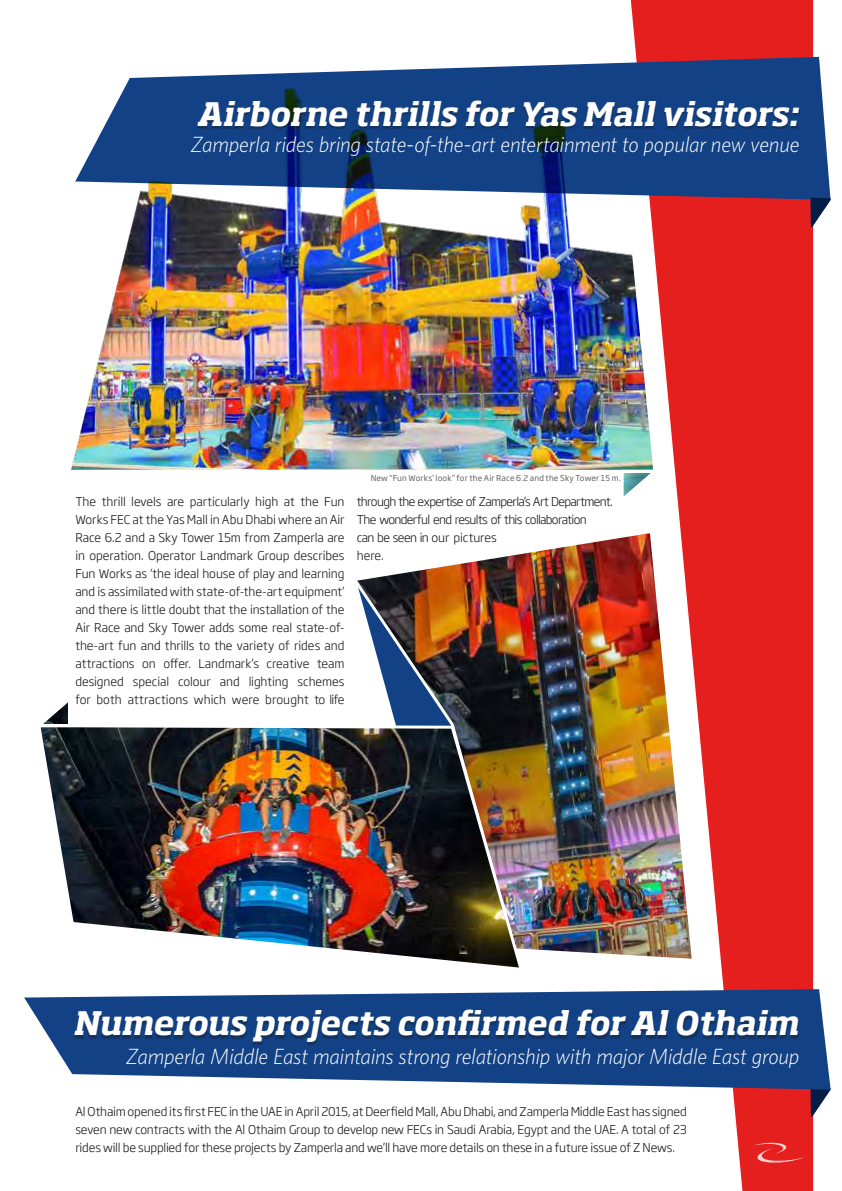
<style>
.page{position:relative;width:842px;height:1191px;background:#fff}
.page>*{position:absolute;margin:0;border:0;box-sizing:border-box;transform-origin:0 0}
.t1{font:italic 700 32px "Soho Std";letter-spacing:-.005em;color:#fff}
.t2{font:italic 300 22px "Whitney HTF";letter-spacing:-.015em;color:#fff}
.t3{font:300 12px/18px "Soho Gothic Pro";letter-spacing:-.015em;color:#171715;text-align:justify}
.t4{font:300 12px/18px "Soho Gothic Pro";letter-spacing:-.05em;color:#171715}
.t5{font:8px "Soho Gothic Pro";letter-spacing:.02em;color:#636362}
</style>
<div class="page">
<svg style="left:631px;top:0;width:182px;height:1191px;background:#e83f3e"></svg>
<svg style="left:555px;top:57px;width:275px;height:143px;background:#294b88"></svg>
<svg style="left:810px;top:1089px;width:21px;height:27px"></svg>
<svg style="left:810px;top:198px;width:21px;height:29px"></svg>
<svg style="left:753px;top:1142px;width:52px;height:21px"></svg>
<svg style="left:24px;top:989px;width:807px;height:100px;fill:#124185"></svg>
<div style="left:74px;top:1012px;width:724px;height:32px;background:#171715;opacity:.35"></div>
<img style="left:71px;top:65px;width:592px;height:439px">
<div style="left:198px;top:102px;width:603px;height:27px;background:#171715;opacity:.35"></div>
<img style="left:472px;top:529px;width:223px;height:433px">
<img style="left:357px;top:562px;width:166px;height:130px">
<img style="left:40px;top:692px;width:485px;height:276px">
<h1 class="t1" style="left:196px;top:100px;width:604px">Airborne thrills for Yas Mall visitors:</h1>
<h2 class="t2" style="left:190px;top:136px;width:610px">Zamperla rides bring state-of-the-art entertainment to popular new venue</h2>
<p class="t3" style="left:75px;top:493px;width:271px">The thrill levels are particularly high at the Fun Works FEC at the Yas Mall in Abu Dhabi where an Air Race 6.2 and a Sky Tower 15m from Zamperla are in operation. Operator Landmark Group describes Fun Works as ‘the ideal house of play and learning and is assimilated with state-of-the-art equipment’ and there is little doubt that the installation of the Air Race and Sky Tower adds some real state-of&shy;the-art fun and thrills to the variety of rides and attractions on ofer. Landmark’s creative team designed special colour and lighting schemes for both attractions which were brought to life</p>
<p class="t5" style="left:371px;top:475px;width:252px">New “Fun Works’ look” for the Air Race 6.2 and the Sky Tower 15 m.</p>
<p class="t4" style="left:357px;top:493px;width:257px">through the expertise of Zamperla’s Art Department.<br>The wonderful end results of this collaboration<br>can be seen in our pictures<br>here.</p>
<h1 class="t1" style="left:73px;top:1010px;width:727px">Numerous projects conirmed for Al Othaim</h1>
<h2 class="t2" style="left:126px;top:1048px;width:675px">Zamperla Middle East maintains strong relationship with major Middle East group</h2>
<p class="t3" style="left:75px;top:1103px;width:613px">Al Othaim opened its irst FEC in the UAE in April 2015, at Deerield Mall, Abu Dhabi, and Zamperla Middle East has signed seven new contracts with the Al Othaim Group to develop new FECs in Saudi Arabia, Egypt and the UAE. A total of 23 rides will be supplied for these projects by Zamperla and we’ll have more details on these in a future issue of Z News.</p>
</div>
